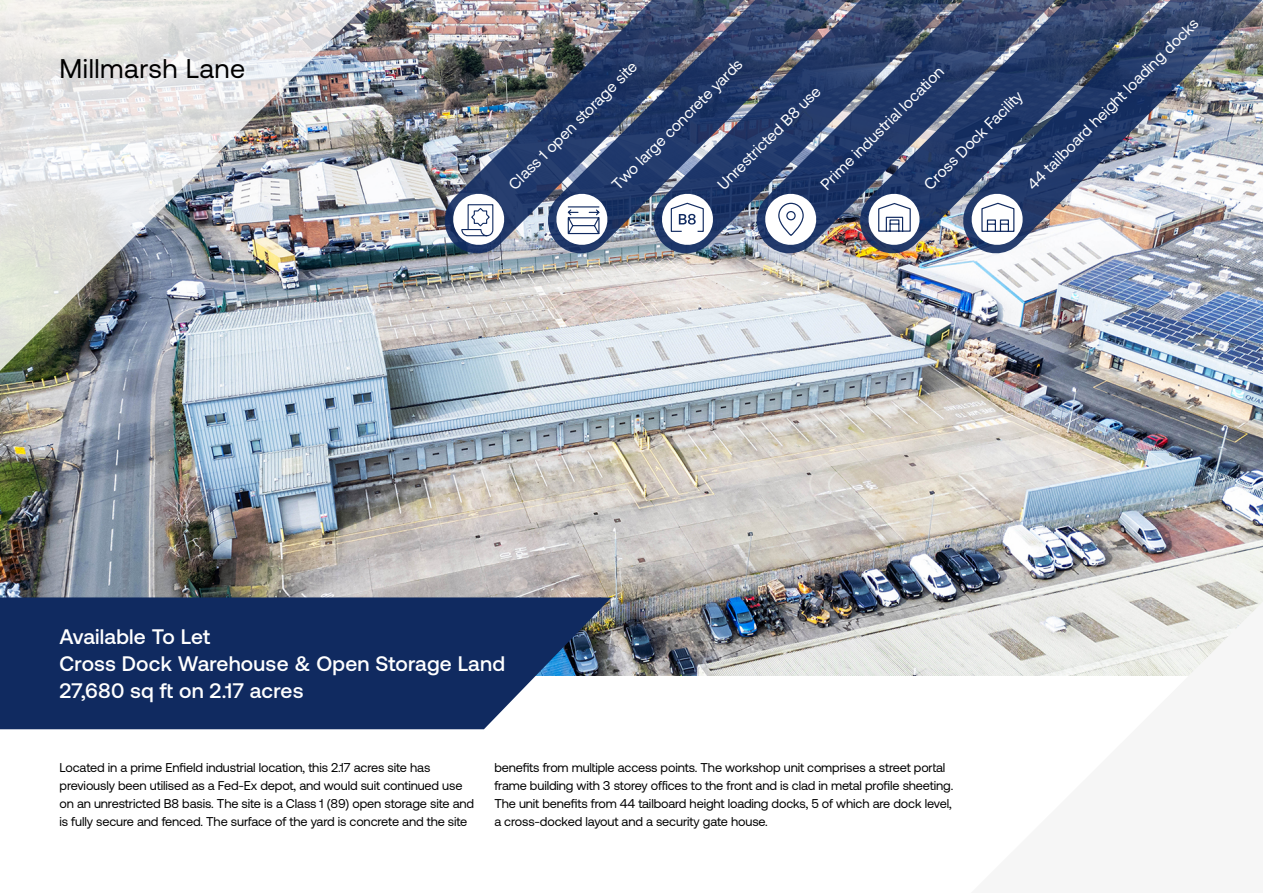
<style>
.page{position:relative;width:1263px;height:893px;background:#fff}
.page>*{position:absolute;margin:0;border:0;box-sizing:border-box;transform-origin:0 0}
.t1{font:27px "Aeonik";letter-spacing:.02em;color:#000}
.t2{font:500 21px/27px "Aeonik";letter-spacing:.01em;color:#fff}
.t3{font:15.75px "Aeonik";color:#fff}
.t4{font:12.75px/18px "Aeonik";letter-spacing:-.01em;color:#000}
</style>
<div class="page">
<img style="left:0;top:0;width:1263px;height:675px">
<svg style="left:971px;top:602px;width:292px;height:74px;fill:#ecedea"></svg>
<img style="left:0;top:0;width:385px;height:383px">
<svg style="left:0;top:597px;width:611px;height:132px;background:#223a6b"></svg>
<img style="left:1211px;top:0;width:52px;height:256px">
<img style="left:441px;top:0;width:104px;height:256px">
<img style="left:545px;top:0;width:312px;height:256px">
<img style="left:857px;top:0;width:354px;height:256px">
<svg style="left:659px;top:191px;width:56px;height:56px"></svg>
<svg style="left:763px;top:191px;width:56px;height:56px"></svg>
<svg style="left:866px;top:191px;width:56px;height:56px"></svg>
<svg style="left:554px;top:191px;width:56px;height:56px"></svg>
<svg style="left:451px;top:191px;width:56px;height:56px"></svg>
<svg style="left:969px;top:191px;width:56px;height:56px"></svg>
<p class="t3" style="left:1024px;top:181px;width:236px;rotate:-45deg">44 tailboard height loading docks</p>
<h1 class="t1" style="left:60px;top:54px;width:187px">Millmarsh Lane</h1>
<p class="t3" style="left:505px;top:181px;width:176px;rotate:-45deg">Class 1 open storage site</p>
<p class="t3" style="left:608px;top:181px;width:179px;rotate:-45deg">Two large concrete yards</p>
<p class="t3" style="left:817px;top:181px;width:168px;rotate:-45deg">Prime industrial location</p>
<p class="t3" style="left:714px;top:181px;width:140px;rotate:-45deg">Unrestricted B8 use</p>
<p class="t3" style="left:921px;top:181px;width:134px;rotate:-45deg">Cross Dock Facility</p>
<h2 class="t2" style="left:60px;top:623px;width:447px">Available To Let<br>Cross Dock Warehouse &amp; Open Storage Land<br>27,680 sq ft on 2.17 acres</h2>
<p class="t4" style="left:60px;top:758px;width:416px">Located in a prime Enfield industrial location, this 2.17 acres site has previously been utilised as a Fed-Ex depot, and would suit continued use on an unrestricted B8 basis. The site is a Class 1 (89) open storage site and is fully secure and fenced. The surface of the yard is concrete and the site</p>
<p class="t4" style="left:494px;top:758px;width:460px">benefits from multiple access points. The workshop unit comprises a street portal frame building with 3 storey offices to the front and is clad in metal profile sheeting.<br>The unit benefits from 44 tailboard height loading docks, 5 of which are dock level, a cross-docked layout and a security gate house.</p>
</div>
